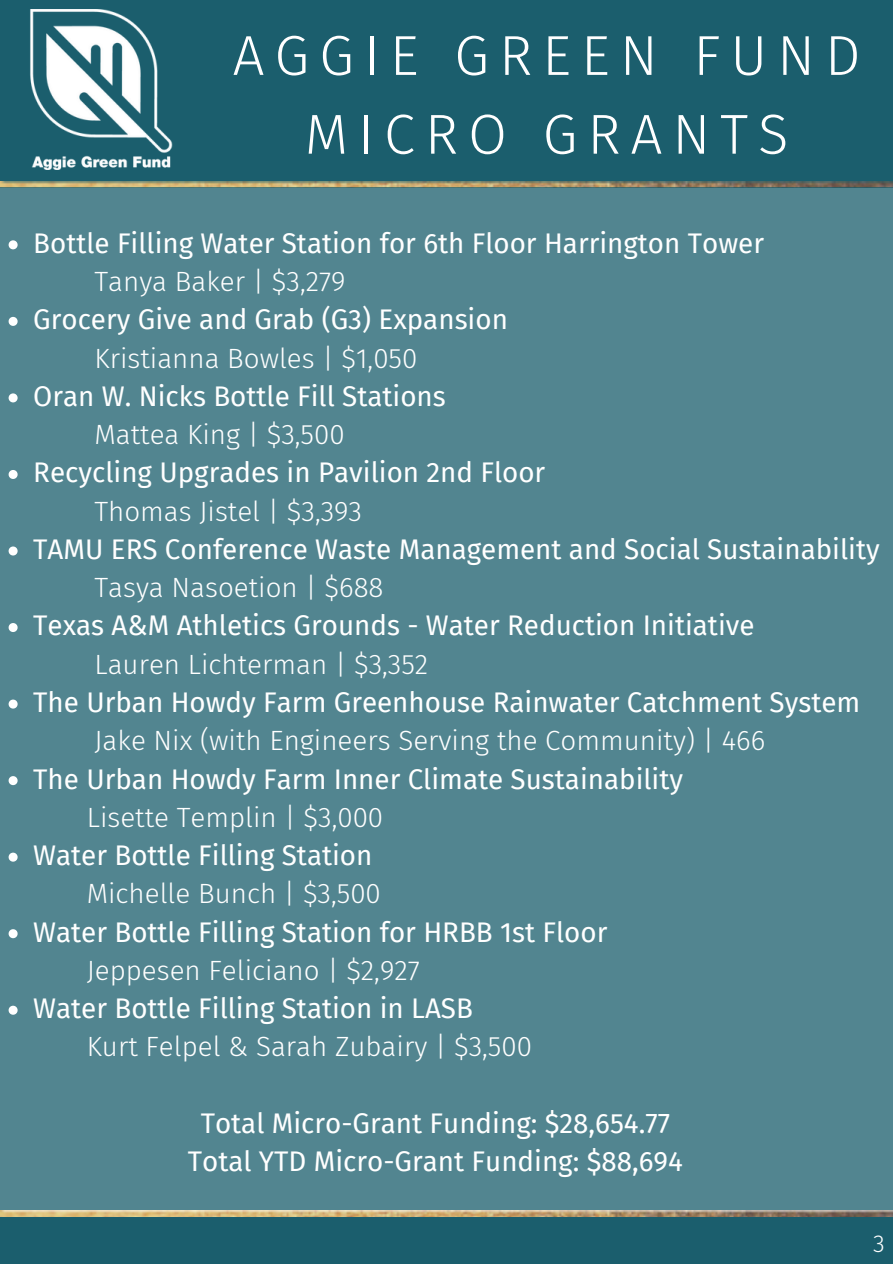
<style>
.page{position:relative;width:893px;height:1264px;background:#fff}
.page>*{position:absolute;margin:0;border:0;box-sizing:border-box;transform-origin:0 0}
.t1{font:300 56.25px/78.8px "Fira Sans";letter-spacing:.175em;color:#fff;text-align:center}
.t2{font:27.75px "Fira Sans";color:#fff}
.t3{font:300 27.75px "Fira Sans";color:#fff}
.t4{font:300 24px "Fira Sans";color:#fff}
</style>
<div class="page">
<div style="left:0;top:0;width:892px;height:1263px;background:#1b5e6d"></div>
<img style="left:0;top:181px;width:892px;height:6px">
<img style="left:0;top:1210px;width:892px;height:6px">
<img style="left:30px;top:9px;width:143px;height:160px">
<div style="left:0;top:187px;width:892px;height:1022px;background:#528590"></div>
<svg style="left:9px;top:240px;width:9px;height:9px"></svg>
<svg style="left:9px;top:317px;width:9px;height:9px"></svg>
<svg style="left:9px;top:393px;width:9px;height:9px"></svg>
<svg style="left:9px;top:470px;width:9px;height:9px"></svg>
<svg style="left:9px;top:546px;width:9px;height:9px"></svg>
<svg style="left:9px;top:623px;width:9px;height:9px"></svg>
<svg style="left:9px;top:699px;width:9px;height:9px"></svg>
<svg style="left:9px;top:776px;width:9px;height:9px"></svg>
<svg style="left:9px;top:852px;width:9px;height:9px"></svg>
<svg style="left:9px;top:929px;width:9px;height:9px"></svg>
<svg style="left:9px;top:1005px;width:9px;height:9px"></svg>
<h1 class="t1" style="left:232px;top:17px;width:629px">AGGIE GREEN FUND<br>MICRO GRANTS</h1>
<p class="t2" style="left:33px;top:227px;width:732px">Bottle Filling Water Station for 6th Floor Harrington Tower</p>
<p class="t3" style="left:94px;top:265px;width:252px">Tanya Baker | $3,279</p>
<p class="t2" style="left:33px;top:303px;width:476px">Grocery Give and Grab (G3) Expansion</p>
<p class="t3" style="left:94px;top:341px;width:324px">Kristianna Bowles | $1,050</p>
<p class="t2" style="left:33px;top:380px;width:414px">Oran W. Nicks Bottle Fill Stations</p>
<p class="t3" style="left:94px;top:418px;width:252px">Mattea King | $3,500</p>
<p class="t2" style="left:33px;top:456px;width:513px">Recycling Upgrades in Pavilion 2nd Floor</p>
<p class="t3" style="left:94px;top:494px;width:269px">Thomas Jistel | $3,393</p>
<p class="t2" style="left:33px;top:533px;width:847px">TAMU ERS Conference Waste Management and Social Sustainability</p>
<p class="t3" style="left:94px;top:571px;width:290px">Tasya Nasoetion | $688</p>
<p class="t2" style="left:33px;top:609px;width:722px">Texas A&amp;M Athletics Grounds - Water Reduction Initiative</p>
<p class="t3" style="left:94px;top:647px;width:335px">Lauren Lichterman | $3,352</p>
<p class="t2" style="left:33px;top:686px;width:828px">The Urban Howdy Farm Greenhouse Rainwater Catchment System</p>
<p class="t3" style="left:94px;top:724px;width:672px">Jake Nix (with Engineers Serving the Community) | 466</p>
<p class="t2" style="left:33px;top:762px;width:651px">The Urban Howdy Farm Inner Climate Sustainability</p>
<p class="t3" style="left:87px;top:800px;width:298px">Lisette Templin | $3,000</p>
<p class="t2" style="left:33px;top:839px;width:340px">Water Bottle Filling Station</p>
<p class="t3" style="left:87px;top:877px;width:295px">Michelle Bunch | $3,500</p>
<p class="t2" style="left:33px;top:915px;width:575px">Water Bottle Filling Station for HRBB 1st Floor</p>
<p class="t3" style="left:87px;top:953px;width:334px">Jeppesen Feliciano | $2,927</p>
<p class="t2" style="left:33px;top:992px;width:441px">Water Bottle Filling Station in LASB</p>
<p class="t3" style="left:87px;top:1030px;width:446px">Kurt Felpel &amp; Sarah Zubairy | $3,500</p>
<p class="t2" style="left:201px;top:1106px;width:471px">Total Micro-Grant Funding: $28,654.77</p>
<p class="t2" style="left:188px;top:1145px;width:496px">Total YTD Micro-Grant Funding: $88,694</p>
<p class="t4" style="left:872px;top:1229px;width:13px">3</p>
</div>
